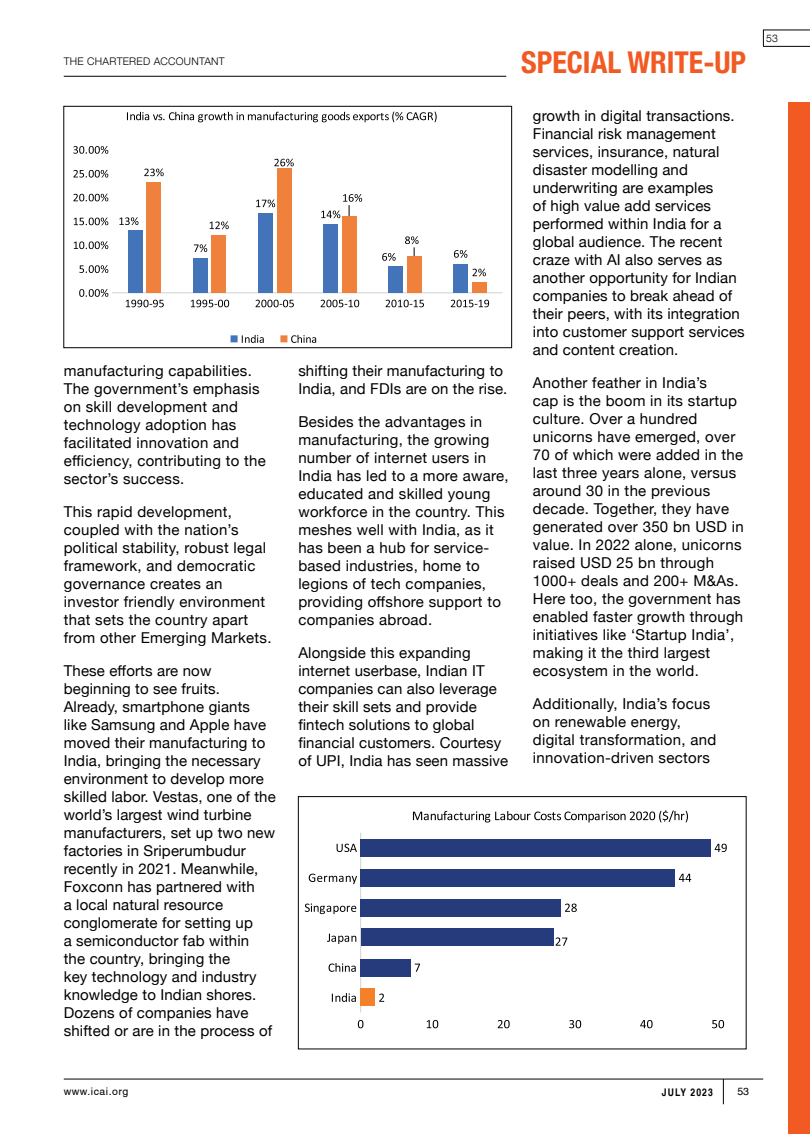
<style>
.page{position:relative;width:810px;height:1134px;background:#fff}
.page>*{position:absolute;margin:0;border:0;box-sizing:border-box;transform-origin:0 0}
.t1{font:700 condensed 30px "Helvetica Neue";color:#f15a22}
.t2{font:15px/18px "Helvetica Neue";letter-spacing:.01em;color:#000}
.t3{font:300 10.5px "Helvetica Neue";letter-spacing:.025em;color:#000}
.t4{font:condensed 10.5px "Helvetica";letter-spacing:.05em;color:#000}
.t5{font:700 condensed 10.5px "Helvetica";color:#000}
.t6{font:300 10.5px "Helvetica Neue LT Com";color:#000}
</style>
<div class="page">
<hr style="left:64px;top:76px;width:442px;height:1px;background:#000">
<hr style="left:64px;top:1079px;width:699px;height:1px;background:#000">
<svg style="left:723px;top:1079px;width:1px;height:25px"></svg>
<div style="left:789px;top:102px;width:21px;height:1032px;background:#f15a22"></div>
<hr style="left:112px;top:292px;width:390px;height:1px;background:#d0d1d1">
<div style="left:453px;top:264px;width:15px;height:29px;background:#4374b9"></div>
<div style="left:388px;top:266px;width:15px;height:27px;background:#4374b9"></div>
<div style="left:323px;top:225px;width:15px;height:68px;background:#4374b9"></div>
<div style="left:258px;top:214px;width:15px;height:79px;background:#4374b9"></div>
<div style="left:193px;top:258px;width:15px;height:35px;background:#4374b9"></div>
<div style="left:128px;top:230px;width:15px;height:63px;background:#4374b9"></div>
<div style="left:472px;top:283px;width:14px;height:10px;background:#f0813c"></div>
<div style="left:407px;top:256px;width:14px;height:37px;background:#f0813c"></div>
<div style="left:342px;top:216px;width:14px;height:77px;background:#f0813c"></div>
<div style="left:277px;top:168px;width:14px;height:125px;background:#f0813c"></div>
<div style="left:212px;top:236px;width:14px;height:57px;background:#f0813c"></div>
<div style="left:147px;top:183px;width:14px;height:110px;background:#f0813c"></div>
<svg style="left:126px;top:300px;width:38px;height:7px"></svg>
<svg style="left:191px;top:300px;width:38px;height:7px"></svg>
<svg style="left:256px;top:300px;width:38px;height:7px"></svg>
<svg style="left:321px;top:300px;width:38px;height:7px"></svg>
<svg style="left:386px;top:300px;width:38px;height:7px"></svg>
<svg style="left:451px;top:300px;width:38px;height:7px"></svg>
<svg style="left:79px;top:289px;width:29px;height:8px"></svg>
<svg style="left:79px;top:265px;width:29px;height:8px"></svg>
<svg style="left:74px;top:241px;width:34px;height:8px"></svg>
<svg style="left:74px;top:218px;width:34px;height:7px"></svg>
<svg style="left:73px;top:194px;width:35px;height:8px"></svg>
<svg style="left:73px;top:170px;width:35px;height:8px"></svg>
<svg style="left:73px;top:146px;width:35px;height:8px"></svg>
<svg style="left:119px;top:217px;width:19px;height:8px"></svg>
<svg style="left:194px;top:244px;width:13px;height:8px"></svg>
<svg style="left:256px;top:199px;width:19px;height:8px"></svg>
<svg style="left:382px;top:253px;width:14px;height:8px"></svg>
<svg style="left:454px;top:250px;width:13px;height:8px"></svg>
<svg style="left:144px;top:168px;width:20px;height:8px"></svg>
<svg style="left:210px;top:221px;width:19px;height:8px"></svg>
<svg style="left:274px;top:159px;width:20px;height:7px"></svg>
<svg style="left:473px;top:269px;width:13px;height:7px"></svg>
<svg style="left:321px;top:194px;width:41px;height:24px"></svg>
<svg style="left:405px;top:236px;width:14px;height:20px"></svg>
<svg style="left:127px;top:112px;width:310px;height:10px"></svg>
<svg style="left:231px;top:335px;width:33px;height:8px"></svg>
<svg style="left:280px;top:335px;width:36px;height:8px"></svg>
<div style="left:63px;top:106px;width:449px;height:242px;border:1px solid #000"></div>
<hr style="left:360px;top:833px;width:1px;height:179px;background:#d1d3d2">
<div style="left:361px;top:839px;width:350px;height:17px;background:#263b7b"></div>
<div style="left:361px;top:869px;width:314px;height:17px;background:#263b7b"></div>
<div style="left:361px;top:899px;width:200px;height:17px;background:#263b7b"></div>
<div style="left:361px;top:929px;width:193px;height:17px;background:#263b7b"></div>
<div style="left:361px;top:959px;width:50px;height:17px;background:#263b7b"></div>
<div style="left:361px;top:989px;width:14px;height:17px;background:#f5802a"></div>
<svg style="left:332px;top:993px;width:24px;height:9px"></svg>
<svg style="left:329px;top:963px;width:27px;height:9px"></svg>
<svg style="left:327px;top:934px;width:29px;height:10px"></svg>
<svg style="left:305px;top:904px;width:51px;height:10px"></svg>
<svg style="left:309px;top:874px;width:48px;height:10px"></svg>
<svg style="left:337px;top:844px;width:20px;height:8px"></svg>
<svg style="left:358px;top:1020px;width:5px;height:8px"></svg>
<svg style="left:427px;top:1020px;width:11px;height:8px"></svg>
<svg style="left:498px;top:1020px;width:12px;height:8px"></svg>
<svg style="left:569px;top:1020px;width:12px;height:8px"></svg>
<svg style="left:640px;top:1020px;width:13px;height:8px"></svg>
<svg style="left:712px;top:1020px;width:12px;height:8px"></svg>
<svg style="left:379px;top:994px;width:5px;height:8px"></svg>
<svg style="left:415px;top:964px;width:5px;height:8px"></svg>
<svg style="left:556px;top:937px;width:11px;height:9px"></svg>
<svg style="left:565px;top:904px;width:12px;height:8px"></svg>
<svg style="left:679px;top:874px;width:12px;height:8px"></svg>
<svg style="left:715px;top:844px;width:12px;height:8px"></svg>
<svg style="left:413px;top:810px;width:275px;height:13px"></svg>
<div style="left:298px;top:796px;width:449px;height:253px;border:1px solid #000"></div>
<hr style="left:763px;top:30px;width:47px;height:1px;background:#000">
<hr style="left:763px;top:46px;width:47px;height:1px;background:#000">
<svg style="left:763px;top:30px;width:1px;height:16px"></svg>
<p class="t3" style="left:64px;top:53px;width:163px">THE CHARTERED ACCOUNTANT</p>
<h1 class="t1" style="left:521px;top:38px;width:226px">SPECIAL WRITE-UP</h1>
<p class="t2" style="left:64px;top:362px;width:204px">manufacturing capabilities.<br>The government’s emphasis on skill development and technology adoption has facilitated innovation and efficiency, contributing to the sector’s success.</p>
<p class="t2" style="left:64px;top:503px;width:209px">This rapid development, coupled with the nation’s political stability, robust legal framework, and democratic governance creates an investor friendly environment that sets the country apart from other Emerging Markets.</p>
<p class="t2" style="left:64px;top:662px;width:214px">These efforts are now beginning to see fruits.<br>Already, smartphone giants like Samsung and Apple have moved their manufacturing to<br>India, bringing the necessary environment to develop more skilled labor. Vestas, one of the world’s largest wind turbine manufacturers, set up two new factories in Sriperumbudur recently in 2021. Meanwhile,<br>Foxconn has partnered with<br>a local natural resource conglomerate for setting up<br>a semiconductor fab within<br>the country, bringing the<br>key technology and industry knowledge to Indian shores.<br>Dozens of companies have shifted or are in the process of</p>
<p class="t2" style="left:298px;top:362px;width:211px">shifting their manufacturing to<br>India, and FDIs are on the rise.</p>
<p class="t2" style="left:298px;top:413px;width:212px">Besides the advantages in manufacturing, the growing number of internet users in<br>India has led to a more aware, educated and skilled young workforce in the country. This meshes well with India, as it has been a hub for service&shy;based industries, home to legions of tech companies, providing offshore support to companies abroad.</p>
<p class="t2" style="left:298px;top:644px;width:211px">Alongside this expanding internet userbase, Indian IT companies can also leverage their skill sets and provide fintech solutions to global financial customers. Courtesy of UPI, India has seen massive</p>
<p class="t2" style="left:533px;top:107px;width:213px">growth in digital transactions.<br>Financial risk management services, insurance, natural disaster modelling and underwriting are examples<br>of high value add services performed within India for a global audience. The recent craze with AI also serves as another opportunity for Indian companies to break ahead of their peers, with its integration into customer support services and content creation.</p>
<p class="t2" style="left:533px;top:374px;width:212px">Another feather in India’s<br>cap is the boom in its startup culture. Over a hundred unicorns have emerged, over<br>70 of which were added in the last three years alone, versus around 30 in the previous decade. Together, they have generated over 350 bn USD in value. In 2022 alone, unicorns raised USD 25 bn through<br>1000+ deals and 200+ M&amp;As.<br>Here too, the government has enabled faster growth through initiatives like ‘Startup India’, making it the third largest ecosystem in the world.</p>
<p class="t2" style="left:533px;top:695px;width:185px">Additionally, India’s focus on renewable energy, digital transformation, and innovation-driven sectors</p>
<p class="t6" style="left:766px;top:32px;width:13px">53</p>
<p class="t4" style="left:64px;top:1085px;width:66px">www.icai.org</p>
<p class="t5" style="left:662px;top:1086px;width:54px">JULY 2023</p>
<p class="t4" style="left:737px;top:1085px;width:13px">53</p>
</div>
